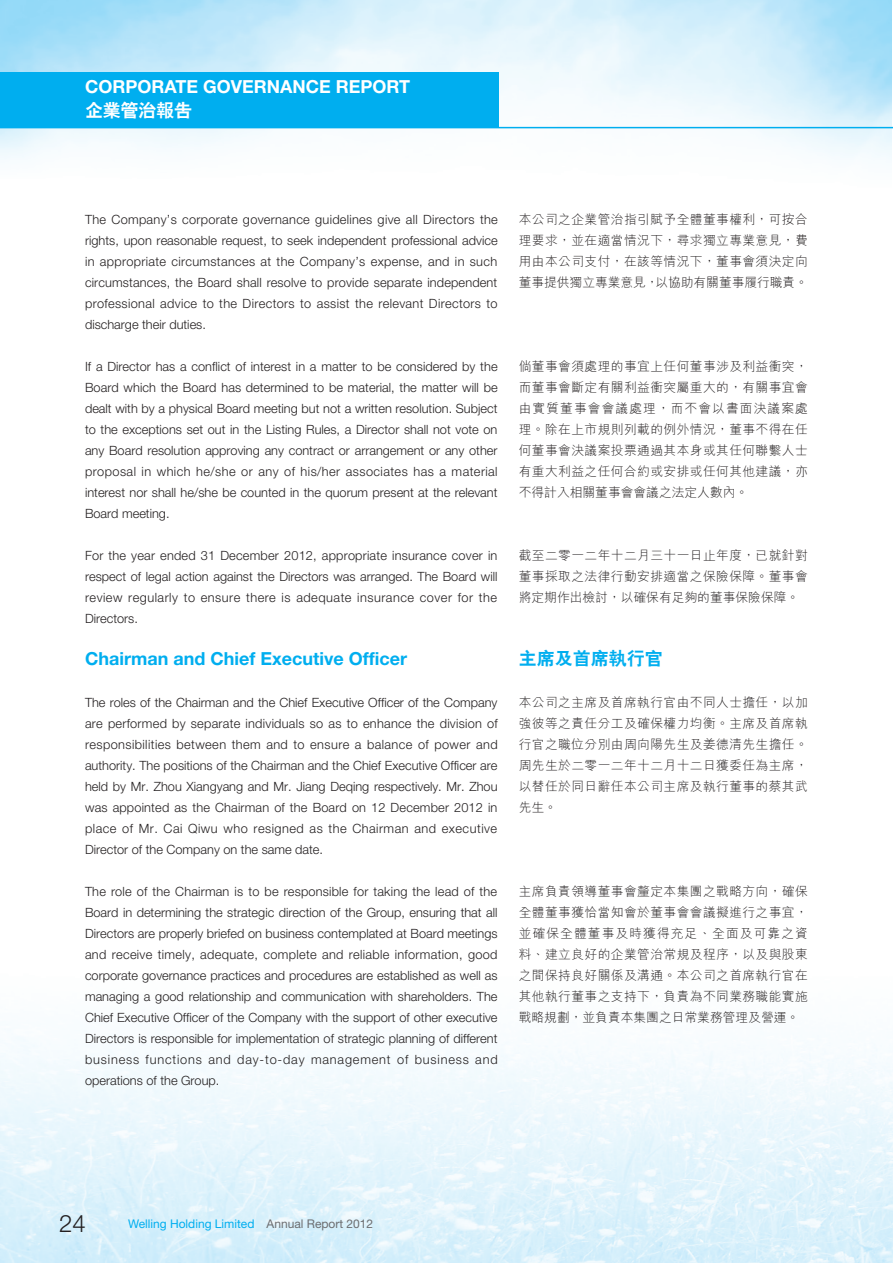
<style>
.page{position:relative;width:893px;height:1263px;background:#fff}
.page>*{position:absolute;margin:0;border:0;box-sizing:border-box;transform-origin:0 0}
.t1{font:300 24px "Helvetica Neue LT Std";color:#231f20}
._03_H1{font:700 18px "Helvetica Neue LT Std";color:#00aeef}
.t2{font:700 18px "Helvetica Neue LT Std";color:#fff}
._03_H1-2{font:800 18px "C Hei 2 HK";color:#00aeef}
.t3{font:800 18px "C Hei 2 HK";letter-spacing:-.015em;color:#fff}
._11_P0{font:300 12.75px/21px "Helvetica Neue LT Std";color:#231f20;text-align:justify}
._11_P0-2{font:300 12.75px/21px "M Hei HK";letter-spacing:.03em;color:#231f20;text-align:justify}
.t4{font:12px "Helvetica Neue LT Std";color:#00aeef}
.s1{color:#6c6d70}
</style>
<div class="page">
<img style="left:0;top:1037px;width:893px;height:226px">
<img style="left:0;top:0;width:892px;height:161px">
<div style="left:0;top:72px;width:498px;height:56px;background:#00aeef"></div>
<hr style="left:0;top:127px;width:893px;height:1px;background:#00aeef">
<hr style="left:892px;top:72px;width:1px;height:56px;background:#00aeef">
<h2 class="t2" style="left:85px;top:76px;width:327px">CORPORATE GOVERNANCE REPORT</h2>
<h2 class="t3" style="left:85px;top:98px;width:108px">企業管治報告</h2>
<p class="_11_P0" style="left:85px;top:209px;width:414px">The Company’s corporate governance guidelines give all Directors the rights, upon reasonable request, to seek independent professional advice in appropriate circumstances at the Company’s expense, and in such circumstances, the Board shall resolve to provide separate independent professional advice to the Directors to assist the relevant Directors to discharge their duties.</p>
<p class="_11_P0" style="left:85px;top:356px;width:414px">If a Director has a conflict of interest in a matter to be considered by the Board which the Board has determined to be material, the matter will be dealt with by a physical Board meeting but not a written resolution. Subject to the exceptions set out in the Listing Rules, a Director shall not vote on any Board resolution approving any contract or arrangement or any other proposal in which he/she or any of his/her associates has a material interest nor shall he/she be counted in the quorum present at the relevant Board meeting.</p>
<p class="_11_P0" style="left:85px;top:545px;width:414px">For the year ended 31 December 2012, appropriate insurance cover in respect of legal action against the Directors was arranged. The Board will review regularly to ensure there is adequate insurance cover for the Directors.</p>
<p class="_03_H1" style="left:85px;top:647px;width:323px">Chairman and Chief Executive Officer</p>
<p class="_11_P0" style="left:85px;top:692px;width:414px">The roles of the Chairman and the Chief Executive Officer of the Company are performed by separate individuals so as to enhance the division of responsibilities between them and to ensure a balance of power and authority. The positions of the Chairman and the Chief Executive Officer are held by Mr. Zhou Xiangyang and Mr. Jiang Deqing respectively. Mr. Zhou was appointed as the Chairman of the Board on 12 December 2012 in place of Mr. Cai Qiwu who resigned as the Chairman and executive Director of the Company on the same date.</p>
<p class="_11_P0" style="left:85px;top:881px;width:414px">The role of the Chairman is to be responsible for taking the lead of the Board in determining the strategic direction of the Group, ensuring that all Directors are properly briefed on business contemplated at Board meetings and receive timely, adequate, complete and reliable information, good corporate governance practices and procedures are established as well as managing a good relationship and communication with shareholders. The Chief Executive Officer of the Company with the support of other executive Directors is responsible for implementation of strategic planning of different business functions and day-to-day management of business and operations of the Group.</p>
<p class="_11_P0-2" style="left:519px;top:208px;width:291px">本公司之企業管治指引賦予全體董事權利，可按合理要求，並在適當情況下，尋求獨立專業意見，費用由本公司支付，在該等情況下，董事會須決定向董事提供獨立專業意見，以協助有關董事履行職責。</p>
<p class="_11_P0-2" style="left:519px;top:355px;width:291px">倘董事會須處理的事宜上任何董事涉及利益衝突，而董事會斷定有關利益衝突屬重大的，有關事宜會由實質董事會會議處理，而不會以書面決議案處理。除在上市規則列載的例外情況，董事不得在任何董事會決議案投票通過其本身或其任何聯繫人士有重大利益之任何合約或安排或任何其他建議，亦不得計入相關董事會會議之法定人數內。</p>
<p class="_11_P0-2" style="left:519px;top:544px;width:291px">截至二零一二年十二月三十一日止年度，已就針對董事採取之法律行動安排適當之保險保障。董事會將定期作出檢討，以確保有足夠的董事保險保障。</p>
<p class="_03_H1-2" style="left:519px;top:646px;width:145px">主席及首席執行官</p>
<p class="_11_P0-2" style="left:519px;top:691px;width:291px">本公司之主席及首席執行官由不同人士擔任，以加強彼等之責任分工及確保權力均衡。主席及首席執行官之職位分別由周向陽先生及姜德清先生擔任。周先生於二零一二年十二月十二日獲委任為主席，以替任於同日辭任本公司主席及執行董事的蔡其武先生。</p>
<p class="_11_P0-2" style="left:519px;top:880px;width:291px">主席負責領導董事會釐定本集團之戰略方向，確保全體董事獲恰當知會於董事會會議擬進行之事宜，並確保全體董事及時獲得充足、全面及可靠之資料、建立良好的企業管治常規及程序，以及與股東之間保持良好關係及溝通。本公司之首席執行官在其他執行董事之支持下，負責為不同業務職能實施戰略規劃，並負責本集團之日常業務管理及營運。</p>
<h1 class="t1" style="left:59px;top:1209px;width:28px">24</h1>
<p class="t4" style="left:128px;top:1217px;width:246px">Welling Holding Limited <span class="s1">Annual Report 2012</span></p>
</div>
